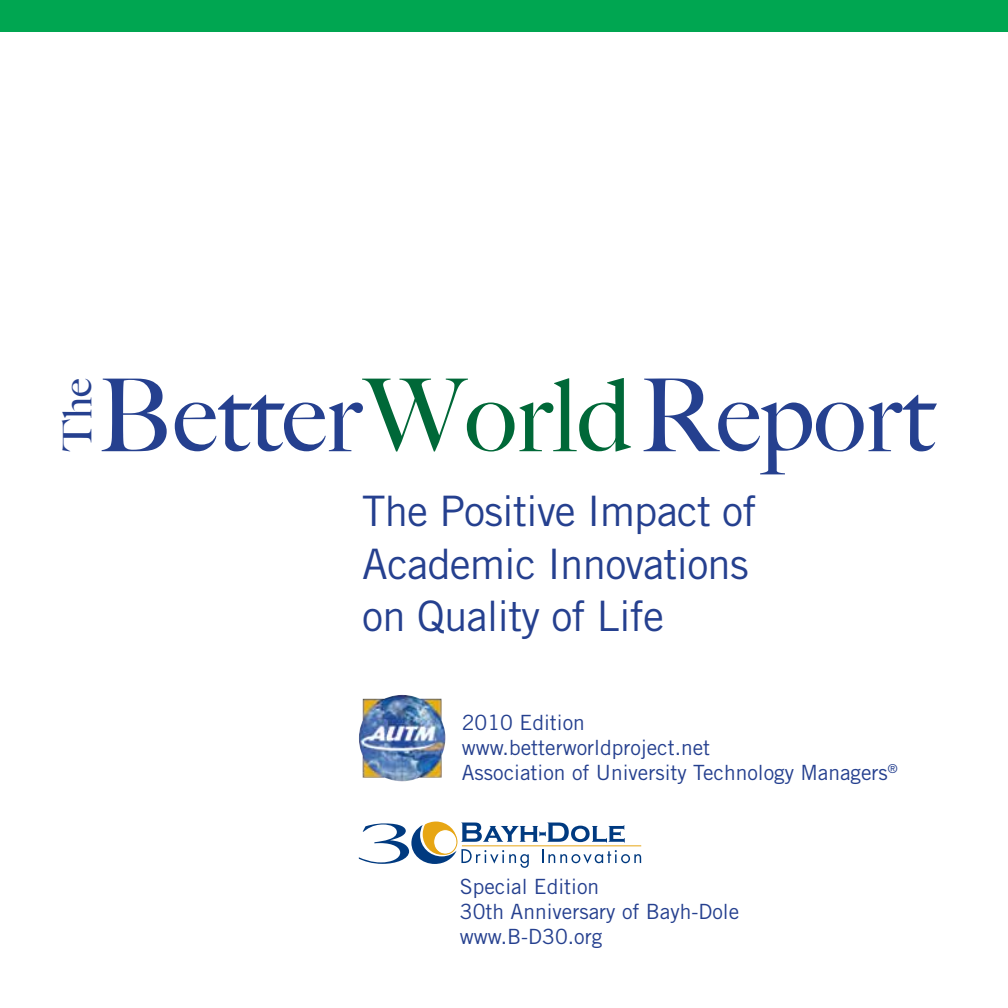
<style>
.page{position:relative;width:1008px;height:1008px;background:#fff}
.page>*{position:absolute;margin:0;border:0;box-sizing:border-box;transform-origin:0 0}
.t1{font:500 100.8px "Big Caslon";color:#25408f}
.t2{font:42px/52.5px "Trade Gothic";letter-spacing:-.02em;color:#25408f}
.t3{font:500 40.43px "Big Caslon";color:#25408f;scale:1.05 1}
.t4{font:21px/25.2px "Trade Gothic";color:#25408f}
.s1{color:#006838}
</style>
<div class="page">
<div style="left:0;top:0;width:1008px;height:32px;background:#00a651"></div>
<img style="left:359px;top:695px;width:87px;height:86px">
<svg style="left:359px;top:822px;width:282px;height:46px"></svg>
<hr style="left:462px;top:846px;width:179px;height:1px;background:#e7a614">
<h3 class="t3" style="left:54px;top:451px;width:70px;rotate:-90deg">The</h3>
<h1 class="t1" style="left:98px;top:357px;width:838px">Better<span class="s1">World</span>Report</h1>
<h2 class="t2" style="left:362px;top:484px;width:396px">The Positive Impact of<br>Academic Innovations on Quality of Life</h2>
<p class="t4" style="left:462px;top:710px;width:437px">2010 Edition<br>www.betterworldproject.net<br>Association of University Technology Managers<sup>®</sup></p>
<p class="t4" style="left:460px;top:874px;width:281px">Special Edition<br>30th Anniversary of Bayh-Dole www.B-D30.org</p>
</div>
